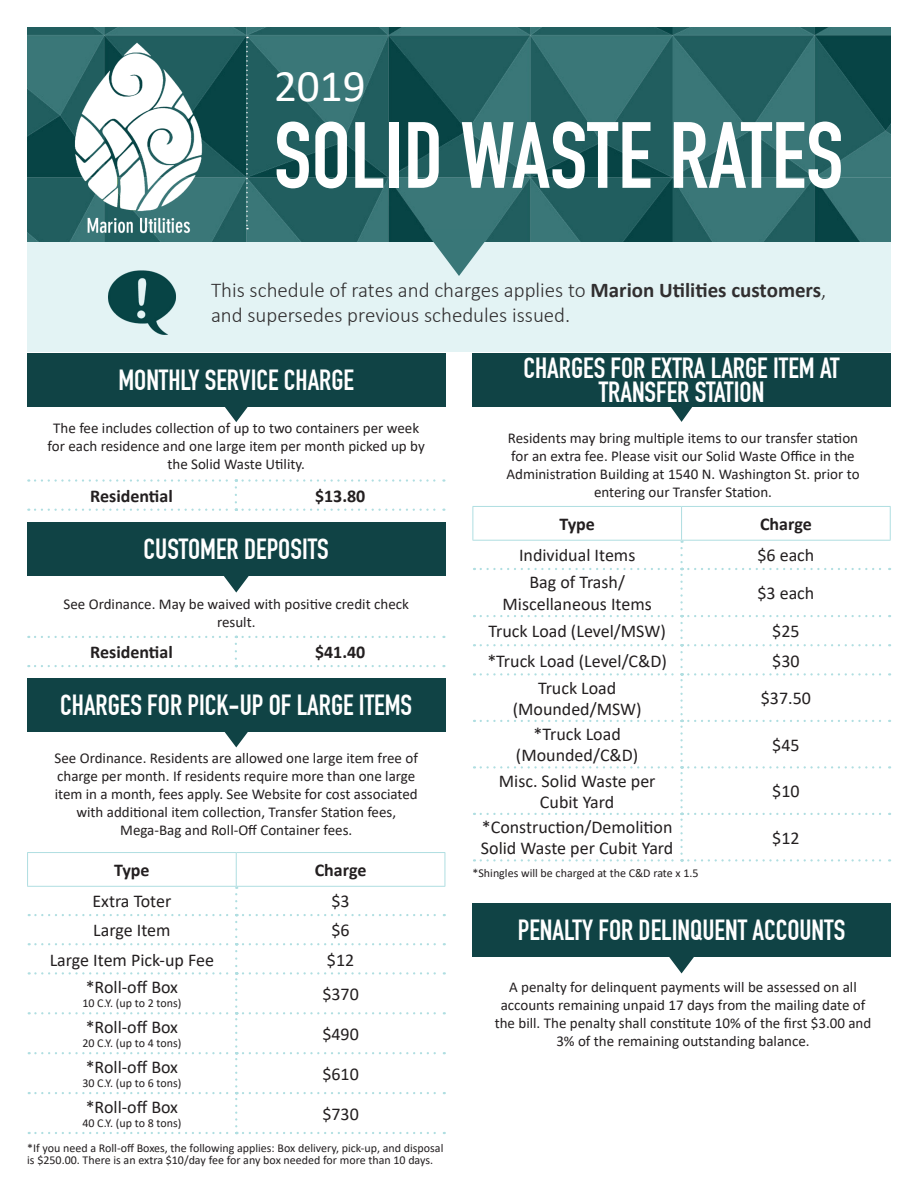
<style>
.page{position:relative;width:918px;height:1188px;background:#fff}
.page>*{position:absolute;margin:0;border:0;box-sizing:border-box;transform-origin:0 0}
.t1{font:92.25px "DIN Engschrift LT Pro";color:#fff}
.t2{font:45.3px "Calibri";color:#fff}
.t3{font:28.5px/24px "DIN Engschrift LT Pro";color:#fff;text-align:center}
.t4{font:300 21px/25.2px "Calibri";color:#312f30}
.t5{font:18px/21px "Calibri";color:#231f20;text-align:center}
.t6{font:700 18px "Calibri";color:#231f20}
.t7{font:15px/18px "Calibri";color:#231f20;text-align:center}
.t8{font:12px/12px "Calibri";color:#231f20}
.s1{font-weight:700}
</style>
<div class="page">
<svg style="left:225px;top:407px;width:23px;height:15px"></svg>
<div style="left:27px;top:353px;width:419px;height:54px;background:#104345"></div>
<div style="left:27px;top:242px;width:864px;height:110px;background:#e3f3f4"></div>
<img style="left:27px;top:27px;width:864px;height:215px">
<img style="left:108px;top:270px;width:68px;height:65px">
<svg style="left:424px;top:229px;width:70px;height:47px"></svg>
<svg style="left:224px;top:576px;width:25px;height:17px"></svg>
<div style="left:27px;top:522px;width:418px;height:54px;background:#104345"></div>
<svg style="left:243px;top:636px;width:201px;height:2px"></svg>
<svg style="left:35px;top:636px;width:202px;height:23px"></svg>
<svg style="left:35px;top:665px;width:202px;height:2px"></svg>
<svg style="left:243px;top:665px;width:201px;height:2px"></svg>
<svg style="left:224px;top:732px;width:24px;height:15px"></svg>
<div style="left:27px;top:678px;width:419px;height:54px;background:#104345"></div>
<hr style="left:27px;top:852px;width:209px;height:1px;background:#afdee1">
<hr style="left:27px;top:853px;width:1px;height:33px;background:#afdee1">
<hr style="left:236px;top:852px;width:209px;height:1px;background:#afdee1">
<hr style="left:236px;top:853px;width:1px;height:33px;background:#afdee1">
<hr style="left:445px;top:853px;width:1px;height:33px;background:#afdee1">
<hr style="left:27px;top:886px;width:209px;height:1px;background:#afdee1">
<hr style="left:236px;top:886px;width:209px;height:1px;background:#afdee1">
<svg style="left:235px;top:887px;width:2px;height:21px"></svg>
<svg style="left:243px;top:914px;width:202px;height:2px"></svg>
<svg style="left:29px;top:914px;width:208px;height:23px"></svg>
<svg style="left:243px;top:943px;width:202px;height:2px"></svg>
<svg style="left:29px;top:943px;width:208px;height:23px"></svg>
<svg style="left:243px;top:972px;width:202px;height:3px"></svg>
<svg style="left:243px;top:1012px;width:202px;height:2px"></svg>
<svg style="left:243px;top:1052px;width:202px;height:2px"></svg>
<svg style="left:29px;top:972px;width:208px;height:114px"></svg>
<svg style="left:243px;top:1092px;width:202px;height:2px"></svg>
<svg style="left:29px;top:1092px;width:208px;height:34px"></svg>
<svg style="left:29px;top:1132px;width:208px;height:2px"></svg>
<svg style="left:243px;top:1132px;width:202px;height:2px"></svg>
<svg style="left:671px;top:407px;width:21px;height:15px"></svg>
<div style="left:473px;top:353px;width:418px;height:54px;background:#104345"></div>
<hr style="left:472px;top:506px;width:210px;height:1px;background:#afdee1">
<hr style="left:472px;top:507px;width:1px;height:33px;background:#afdee1">
<hr style="left:682px;top:506px;width:209px;height:1px;background:#afdee1">
<hr style="left:681px;top:507px;width:1px;height:33px;background:#afdee1">
<hr style="left:890px;top:507px;width:1px;height:33px;background:#afdee1">
<hr style="left:472px;top:540px;width:210px;height:1px;background:#afdee1">
<hr style="left:682px;top:540px;width:209px;height:1px;background:#afdee1">
<svg style="left:680px;top:541px;width:3px;height:21px"></svg>
<svg style="left:481px;top:568px;width:409px;height:41px"></svg>
<svg style="left:481px;top:615px;width:409px;height:23px"></svg>
<svg style="left:481px;top:644px;width:409px;height:23px"></svg>
<svg style="left:481px;top:673px;width:409px;height:41px"></svg>
<svg style="left:481px;top:720px;width:409px;height:87px"></svg>
<svg style="left:481px;top:813px;width:409px;height:49px"></svg>
<svg style="left:669px;top:957px;width:25px;height:16px"></svg>
<div style="left:473px;top:903px;width:418px;height:54px;background:#104345"></div>
<svg style="left:243px;top:479px;width:201px;height:3px"></svg>
<svg style="left:35px;top:479px;width:202px;height:23px"></svg>
<svg style="left:35px;top:509px;width:202px;height:2px"></svg>
<svg style="left:243px;top:509px;width:201px;height:2px"></svg>
<img style="left:73px;top:37px;width:130px;height:205px">
<svg style="left:246px;top:37px;width:2px;height:192px"></svg>
<p class="t2" style="left:274px;top:54px;width:93px">2019</p>
<p class="t1" style="left:274px;top:101px;width:571px">SOLID WASTE RATES</p>
<p class="t4" style="left:211px;top:277px;width:617px">This schedule of rates and charges applies to <span class="s1">Marion Utilities customers</span>, and supersedes previous schedules issued.</p>
<p class="t3" style="left:118px;top:368px;width:237px">MONTHLY SERVICE CHARGE</p>
<p class="t7" style="left:48px;top:419px;width:379px">The fee includes collection of up to two containers per week for each residence and one large item per month picked up by the Solid Waste Utility.</p>
<p class="t6" style="left:90px;top:483px;width:84px">Residential</p>
<p class="t6" style="left:315px;top:483px;width:52px">$13.80</p>
<p class="t3" style="left:144px;top:538px;width:187px">CUSTOMER DEPOSITS</p>
<p class="t7" style="left:64px;top:595px;width:347px">See Ordinance. May be waived with positive credit check result.</p>
<p class="t6" style="left:90px;top:640px;width:84px">Residential</p>
<p class="t6" style="left:315px;top:640px;width:52px">$41.40</p>
<p class="t3" style="left:60px;top:693px;width:353px">CHARGES FOR PICK-UP OF LARGE ITEMS</p>
<p class="t7" style="left:55px;top:748px;width:365px">See Ordinance. Residents are allowed one large item free of charge per month. If residents require more than one large item in a month, fees apply. See Website for cost associated with additional item collection, Transfer Station fees,</p>
<p class="t7" style="left:120px;top:820px;width:234px">Mega-Bag and Roll-Off Container fees.</p>
<p class="t6" style="left:114px;top:857px;width:37px">Type</p>
<p class="t6" style="left:315px;top:857px;width:53px">Charge</p>
<p class="t5" style="left:92px;top:890px;width:81px">Extra Toter</p>
<p class="t5" style="left:331px;top:890px;width:20px">$3</p>
<p class="t5" style="left:93px;top:919px;width:79px">Large Item</p>
<p class="t5" style="left:331px;top:919px;width:20px">$6</p>
<p class="t5" style="left:50px;top:949px;width:166px">Large Item Pick-up Fee</p>
<p class="t5" style="left:327px;top:949px;width:29px">$12</p>
<p class="t5" style="left:86px;top:976px;width:94px">*Roll-off Box</p>
<p class="t8" style="left:82px;top:997px;width:100px">10 C.Y. (up to 2 tons)</p>
<p class="t5" style="left:322px;top:983px;width:38px">$370</p>
<p class="t5" style="left:86px;top:1016px;width:94px">*Roll-off Box</p>
<p class="t8" style="left:82px;top:1037px;width:100px">20 C.Y. (up to 4 tons)</p>
<p class="t5" style="left:86px;top:1056px;width:94px">*Roll-off Box</p>
<p class="t8" style="left:82px;top:1077px;width:100px">30 C.Y. (up to 6 tons)</p>
<p class="t5" style="left:322px;top:1023px;width:38px">$490</p>
<p class="t5" style="left:322px;top:1063px;width:38px">$610</p>
<p class="t5" style="left:86px;top:1096px;width:94px">*Roll-off Box</p>
<p class="t8" style="left:82px;top:1117px;width:100px">40 C.Y. (up to 8 tons)</p>
<p class="t5" style="left:322px;top:1103px;width:38px">$730</p>
<p class="t8" style="left:27px;top:1142px;width:418px">*If you need a Roll-off Boxes, the following applies: Box delivery, pick-up, and disposal is $250.00. There is an extra $10/day fee for any box needed for more than 10 days.</p>
<p class="t3" style="left:524px;top:356px;width:318px">CHARGES FOR EXTRA LARGE ITEM AT<br>TRANSFER STATION</p>
<p class="t7" style="left:506px;top:429px;width:355px">Residents may bring multiple items to our transfer station for an extra fee. Please visit our Solid Waste Office in the Administration Building at 1540 N. Washington St. prior to entering our Transfer Station.</p>
<p class="t6" style="left:559px;top:511px;width:37px">Type</p>
<p class="t6" style="left:760px;top:511px;width:53px">Charge</p>
<p class="t5" style="left:519px;top:544px;width:118px">Individual Items</p>
<p class="t5" style="left:757px;top:544px;width:58px">$6 each</p>
<p class="t5" style="left:503px;top:571px;width:151px;line-height:21.6px">Bag of Trash/<br>Miscellaneous Items</p>
<p class="t5" style="left:757px;top:582px;width:58px">$3 each</p>
<p class="t5" style="left:489px;top:620px;width:179px">Truck Load (Level/MSW)</p>
<p class="t5" style="left:772px;top:620px;width:29px">$25</p>
<p class="t5" style="left:487px;top:650px;width:181px">*Truck Load (Level/C&amp;D)</p>
<p class="t5" style="left:772px;top:650px;width:29px">$30</p>
<p class="t5" style="left:538px;top:677px;width:80px">Truck Load</p>
<p class="t5" style="left:513px;top:698px;width:131px">(Mounded/MSW)</p>
<p class="t5" style="left:761px;top:687px;width:52px">$37.50</p>
<p class="t5" style="left:534px;top:723px;width:89px">*Truck Load</p>
<p class="t5" style="left:516px;top:744px;width:124px">(Mounded/C&amp;D)</p>
<p class="t5" style="left:772px;top:734px;width:29px">$45</p>
<p class="t5" style="left:499px;top:770px;width:158px">Misc. Solid Waste per<br>Cubit Yard</p>
<p class="t5" style="left:772px;top:780px;width:29px">$10</p>
<p class="t5" style="left:481px;top:816px;width:194px;text-align:left">*Construction/Demolition<br>Solid Waste per Cubit Yard</p>
<p class="t5" style="left:772px;top:827px;width:29px">$12</p>
<p class="t8" style="left:472px;top:866px;width:228px">*Shingles will be charged at the C&amp;D rate x 1.5</p>
<p class="t3" style="left:518px;top:919px;width:329px">PENALTY FOR DELINQUENT ACCOUNTS</p>
<p class="t7" style="left:495px;top:978px;width:378px">A penalty for delinquent payments will be assessed on all accounts remaining unpaid 17 days from the mailing date of the bill. The penalty shall constitute 10% of the first $3.00 and 3% of the remaining outstanding balance.</p>
</div>
